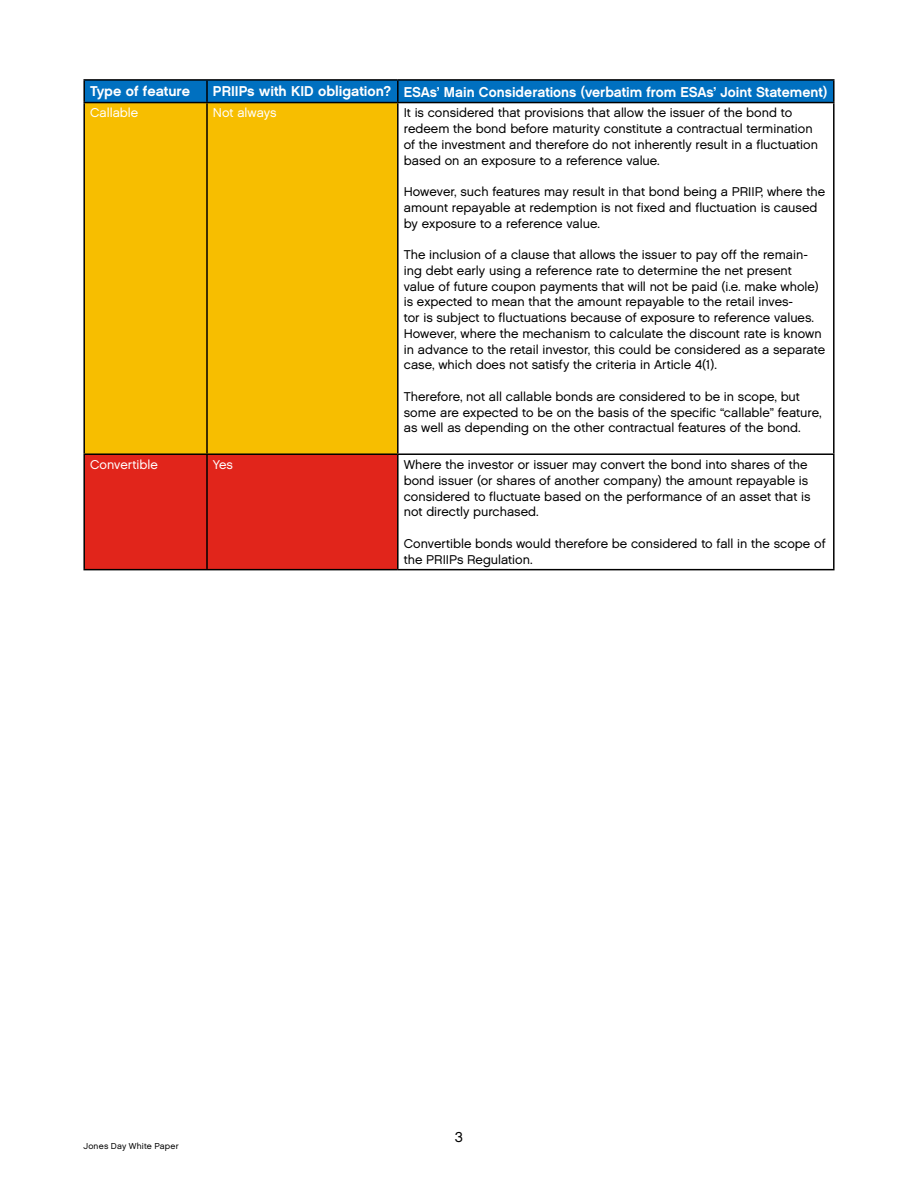
<style>
.page{position:relative;width:918px;height:1188px;background:#fff}
.page>*{position:absolute;margin:0;border:0;box-sizing:border-box;transform-origin:0 0}
.t1{font:14.25px "Chalet New York Nineteen Sixty";color:#fff}
.t2{font:14.25px "Chalet London Nineteen Sixty";color:#000}
.t3{font:12.75px/15.8px "Chalet London Nineteen Sixty";color:#000}
.t4{font:12.75px "Chalet London Nineteen Sixty";color:#fff}
.t5{font:8.7px "Chalet London Nineteen Sixty";letter-spacing:.02em;color:#000}
</style>
<div class="page">
<div style="left:85px;top:81px;width:748px;height:21px;background:#0070c0"></div>
<div style="left:85px;top:103px;width:312px;height:350px;background:#f7be00"></div>
<div style="left:85px;top:455px;width:312px;height:114px;background:#e1251b"></div>
<hr style="left:83px;top:79px;width:124px;height:2px;background:#000">
<hr style="left:83px;top:81px;width:2px;height:21px;background:#000">
<hr style="left:207px;top:79px;width:191px;height:2px;background:#000">
<hr style="left:206px;top:81px;width:2px;height:21px;background:#000">
<hr style="left:398px;top:79px;width:437px;height:2px;background:#000">
<hr style="left:397px;top:81px;width:2px;height:21px;background:#000">
<hr style="left:833px;top:81px;width:2px;height:21px;background:#000">
<hr style="left:83px;top:102px;width:124px;height:1px;background:#000">
<hr style="left:83px;top:103px;width:2px;height:350px;background:#000">
<hr style="left:207px;top:102px;width:191px;height:1px;background:#000">
<hr style="left:206px;top:103px;width:2px;height:350px;background:#000">
<hr style="left:398px;top:102px;width:437px;height:1px;background:#000">
<hr style="left:397px;top:103px;width:2px;height:350px;background:#000">
<hr style="left:833px;top:103px;width:2px;height:350px;background:#000">
<hr style="left:83px;top:453px;width:124px;height:2px;background:#000">
<hr style="left:83px;top:455px;width:2px;height:114px;background:#000">
<hr style="left:207px;top:453px;width:191px;height:2px;background:#000">
<hr style="left:206px;top:455px;width:2px;height:114px;background:#000">
<hr style="left:398px;top:453px;width:437px;height:2px;background:#000">
<hr style="left:397px;top:455px;width:2px;height:114px;background:#000">
<hr style="left:833px;top:455px;width:2px;height:114px;background:#000">
<hr style="left:83px;top:569px;width:124px;height:1px;background:#000">
<hr style="left:207px;top:569px;width:191px;height:1px;background:#000">
<hr style="left:398px;top:569px;width:437px;height:1px;background:#000">
<p class="t1" style="left:90px;top:82px;width:101px">Type of feature</p>
<p class="t1" style="left:213px;top:83px;width:616px">PRIIPs with KID obligation? ESAs’ Main Considerations (verbatim from ESAs’ Joint Statement)</p>
<p class="t4" style="left:90px;top:105px;width:50px">Callable</p>
<p class="t4" style="left:213px;top:105px;width:65px">Not always</p>
<p class="t3" style="left:404px;top:105px;width:416px">It is considered that provisions that allow the issuer of the bond to redeem the bond before maturity constitute a contractual termination of the investment and therefore do not inherently result in a fluctuation based on an exposure to a reference value.</p>
<p class="t3" style="left:404px;top:184px;width:423px">However, such features may result in that bond being a PRIIP, where the amount repayable at redemption is not fixed and fluctuation is caused by exposure to a reference value.</p>
<p class="t3" style="left:404px;top:247px;width:423px">The inclusion of a clause that allows the issuer to pay off the remain&shy;ing debt early using a reference rate to determine the net present value of future coupon payments that will not be paid (i.e. make whole) is expected to mean that the amount repayable to the retail inves-<br>tor is subject to fluctuations because of exposure to reference values.<br>However, where the mechanism to calculate the discount rate is known in advance to the retail investor, this could be considered as a separate case, which does not satisfy the criteria in Article 4(1).</p>
<p class="t3" style="left:404px;top:389px;width:419px">Therefore, not all callable bonds are considered to be in scope, but some are expected to be on the basis of the specific “callable” feature, as well as depending on the other contractual features of the bond.</p>
<p class="t4" style="left:90px;top:457px;width:69px">Convertible</p>
<p class="t4" style="left:213px;top:457px;width:22px">Yes</p>
<p class="t3" style="left:404px;top:457px;width:408px">Where the investor or issuer may convert the bond into shares of the bond issuer (or shares of another company) the amount repayable is considered to fluctuate based on the performance of an asset that is not directly purchased.</p>
<p class="t3" style="left:404px;top:535px;width:423px">Convertible bonds would therefore be considered to fall in the scope of the PRIIPs Regulation.</p>
<p class="t5" style="left:83px;top:1141px;width:97px">Jones Day White Paper</p>
<p class="t2" style="left:455px;top:1129px;width:10px">3</p>
</div>
